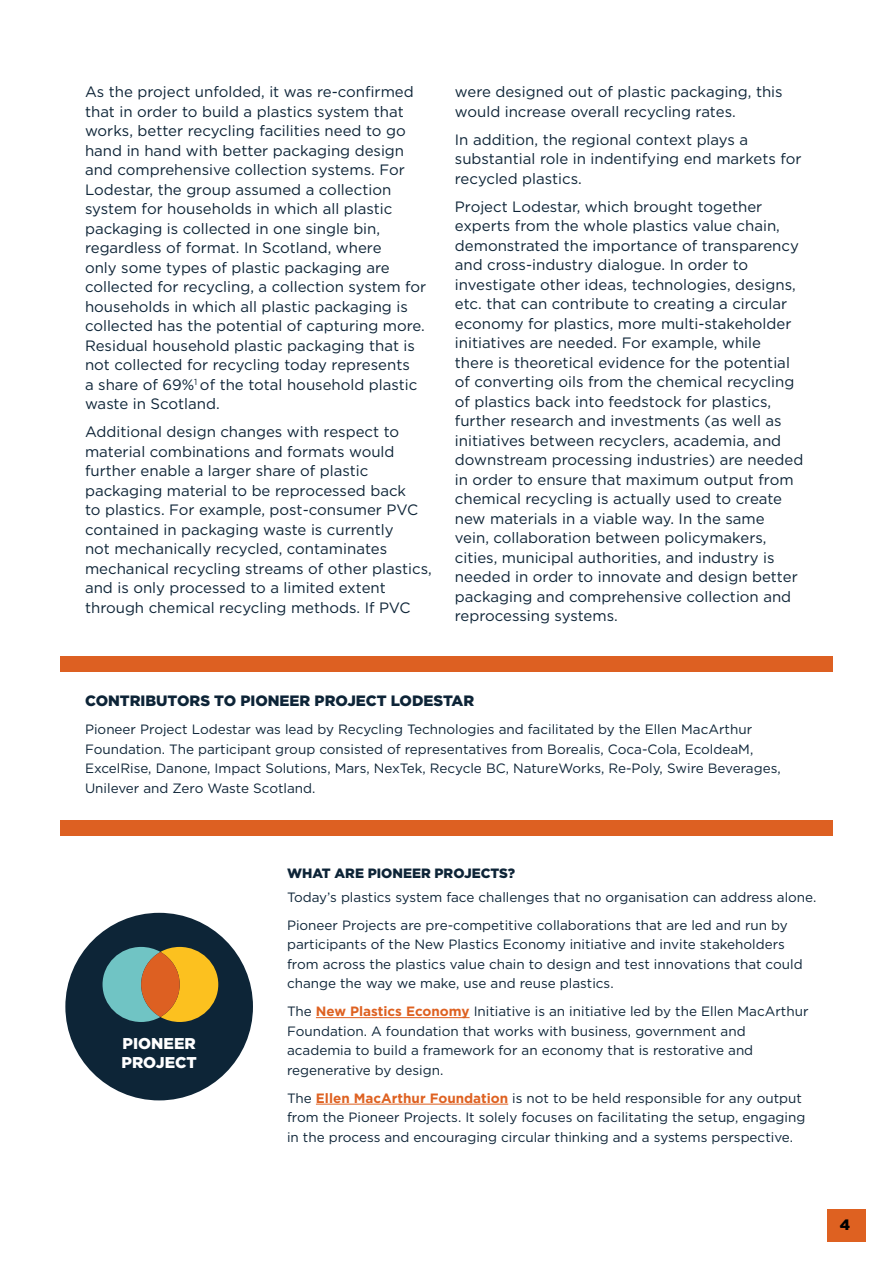
<style>
.page{position:relative;width:893px;height:1263px;background:#fff}
.page>*{position:absolute;margin:0;border:0;box-sizing:border-box;transform-origin:0 0}
.t1{font:900 15.6px/18.8px "Gotham";color:#fff}
.t2{font:15px/19.5px "Gotham";color:#0d2437}
.t3{font:900 15px "Gotham";color:#0d2437}
.t4{font:900 15px "Gotham";color:#000}
.t5{font:13.5px/19.5px "Gotham";color:#0d2437}
.t6{font:900 13.5px "Gotham";color:#0d2437}
.s1{font-weight:700;color:#de6121}
</style>
<div class="page">
<div style="left:827px;top:1210px;width:38px;height:32px;background:#de6121"></div>
<hr style="left:316px;top:1017px;width:154px;height:1px;background:#de6121">
<hr style="left:316px;top:1104px;width:192px;height:1px;background:#de6121">
<div style="left:60px;top:820px;width:773px;height:16px;background:#dd6022"></div>
<div style="left:60px;top:656px;width:773px;height:16px;background:#dd6022"></div>
<div style="left:65px;top:913px;width:188px;height:187px;background:#0d2537;border-radius:50%"></div>
<svg style="left:103px;top:947px;width:115px;height:75px"></svg>
<div style="left:141px;top:952px;width:39px;height:65px;background:#dd6022;border-radius:50%"></div>
<p class="t2" style="left:85px;top:82px;width:343px">As the project unfolded, it was re-confirmed that in order to build a plastics system that works, better recycling facilities need to go hand in hand with better packaging design and comprehensive collection systems. For Lodestar, the group assumed a collection system for households in which all plastic packaging is collected in one single bin, regardless of format. In Scotland, where<br>only some types of plastic packaging are collected for recycling, a collection system for households in which all plastic packaging is collected has the potential of capturing more.<br>Residual household plastic packaging that is not collected for recycling today represents<br>a share of 69%<sup>1</sup> of the total household plastic waste in Scotland.</p>
<p class="t2" style="left:85px;top:422px;width:348px">Additional design changes with respect to material combinations and formats would further enable a larger share of plastic packaging material to be reprocessed back<br>to plastics. For example, post-consumer PVC contained in packaging waste is currently<br>not mechanically recycled, contaminates mechanical recycling streams of other plastics, and is only processed to a limited extent through chemical recycling methods. If PVC</p>
<p class="t2" style="left:455px;top:82px;width:329px">were designed out of plastic packaging, this would increase overall recycling rates.</p>
<p class="t2" style="left:455px;top:129px;width:348px">In addition, the regional context plays a substantial role in indentifying end markets for recycled plastics.</p>
<p class="t2" style="left:455px;top:196px;width:350px">Project Lodestar, which brought together experts from the whole plastics value chain, demonstrated the importance of transparency and cross-industry dialogue. In order to investigate other ideas, technologies, designs, etc. that can contribute to creating a circular economy for plastics, more multi-stakeholder initiatives are needed. For example, while there is theoretical evidence for the potential of converting oils from the chemical recycling of plastics back into feedstock for plastics, further research and investments (as well as initiatives between recyclers, academia, and downstream processing industries) are needed in order to ensure that maximum output from chemical recycling is actually used to create new materials in a viable way. In the same<br>vein, collaboration between policymakers, cities, municipal authorities, and industry is needed in order to innovate and design better packaging and comprehensive collection and reprocessing systems.</p>
<p class="t3" style="left:85px;top:691px;width:391px">CONTRIBUTORS TO PIONEER PROJECT LODESTAR</p>
<p class="t5" style="left:85px;top:719px;width:697px">Pioneer Project Lodestar was lead by Recycling Technologies and facilitated by the Ellen MacArthur Foundation. The participant group consisted of representatives from Borealis, Coca-Cola, EcoldeaM, ExcelRise, Danone, Impact Solutions, Mars, NexTek, Recycle BC, NatureWorks, Re-Poly, Swire Beverages, Unilever and Zero Waste Scotland.</p>
<p class="t1" style="left:122px;top:1034px;width:77px">PIONEER<br>PROJECT</p>
<p class="t6" style="left:287px;top:864px;width:230px">WHAT ARE PIONEER PROJECTS?</p>
<p class="t5" style="left:287px;top:883px;width:531px;line-height:28px">Today’s plastics system face challenges that no organisation can address alone.<br>Pioneer Projects are pre-competitive collaborations that are led and run by</p>
<p class="t5" style="left:287px;top:934px;width:517px">participants of the New Plastics Economy initiative and invite stakeholders from across the plastics value chain to design and test innovations that could change the way we make, use and reuse plastics.</p>
<p class="t5" style="left:287px;top:1001px;width:523px">The <span class="s1">New Plastics Economy</span> Initiative is an initiative led by the Ellen MacArthur Foundation. A foundation that works with business, government and academia to build a framework for an economy that is restorative and regenerative by design.</p>
<p class="t5" style="left:287px;top:1088px;width:520px">The <span class="s1">Ellen MacArthur Foundation</span> is not to be held responsible for any output from the Pioneer Projects. It solely focuses on facilitating the setup, engaging in the process and encouraging circular thinking and a systems perspective.</p>
<p class="t4" style="left:840px;top:1215px;width:12px">4</p>
</div>
